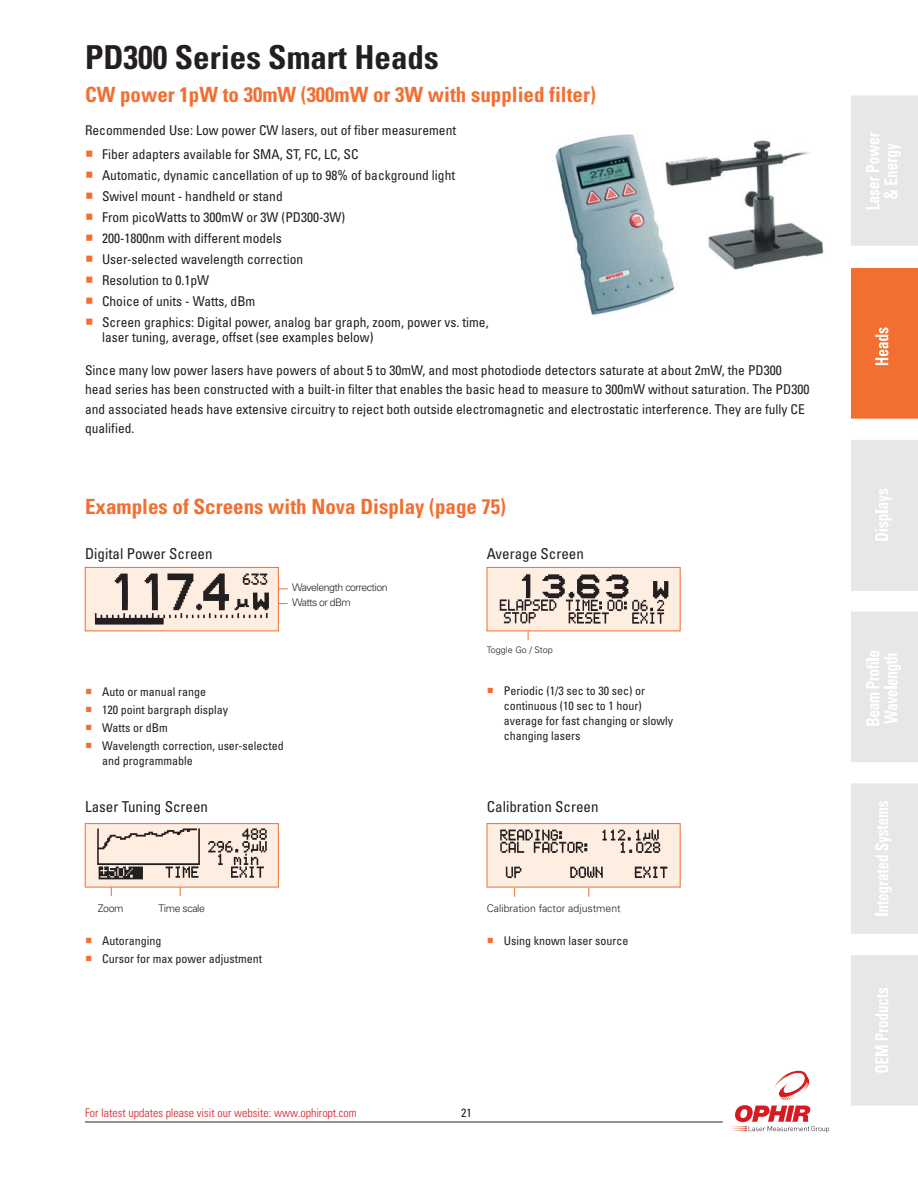
<style>
.page{position:relative;width:918px;height:1188px;background:#fff}
.page>*{position:absolute;margin:0;border:0;box-sizing:border-box;transform-origin:0 0}
.t1{font:700 condensed 33px "Univers";color:#231f20}
.t2{font:700 condensed 21px "Univers";color:#f36f31}
.t3{font:condensed 15px "Univers";color:#231f20}
.t4{font:condensed 13.5px/19.5px "Univers";color:#231f20}
.t5{font:condensed 12px/15px "Univers";color:#231f20}
.t6{font:300 condensed 12px "Univers";color:#d71920}
.t7{font:300 10.5px/15px "Univers";letter-spacing:-.04em;color:#231f20}
.t8{font:300 10.5px "Univers";color:#231f20}
.t9{font:300 9px "Univers";color:#231f20}
.s1{font-family:"Minion Pro";font-stretch:normal;font-size:21px;color:#f36f31}
.s2{font-family:"Minion Pro";font-stretch:normal;font-size:18px;color:#f36f31}
</style>
<div class="page">
<svg style="left:851px;top:95px;width:67px;height:151px;background:#e7e8e9"></svg>
<div style="left:851px;top:268px;width:67px;height:151px;background:#f36f31"></div>
<div style="left:851px;top:440px;width:67px;height:151px;background:#e6e7e8"></div>
<svg style="left:851px;top:612px;width:67px;height:150px;background:#e8e9ea"></svg>
<svg style="left:851px;top:783px;width:67px;height:151px;background:#e7e8e9"></svg>
<div style="left:851px;top:955px;width:67px;height:151px;background:#e6e7e8"></div>
<svg style="left:735px;top:1070px;width:94px;height:63px"></svg>
<hr style="left:85px;top:1122px;width:638px;height:1px;background:#231f20">
<div style="left:487px;top:567px;width:193px;height:64px;background:#feede1"></div>
<div style="left:487px;top:567px;width:193px;height:64px;border:1px solid #f36f31"></div>
<img style="left:499px;top:574px;width:170px;height:50px">
<div style="left:487px;top:824px;width:193px;height:63px;background:#feede1"></div>
<div style="left:487px;top:823px;width:193px;height:64px;border:1px solid #f36f31"></div>
<img style="left:500px;top:829px;width:168px;height:50px">
<div style="left:85px;top:567px;width:193px;height:64px;background:#feede1"></div>
<div style="left:85px;top:567px;width:194px;height:64px;border:1px solid #f36f31"></div>
<img style="left:85px;top:571px;width:193px;height:57px">
<div style="left:85px;top:824px;width:193px;height:63px;background:#feede1"></div>
<div style="left:85px;top:823px;width:194px;height:64px;border:1px solid #f36f31"></div>
<img style="left:85px;top:826px;width:182px;height:57px">
<img style="left:555px;top:134px;width:269px;height:182px">
<h1 class="t1" style="left:85px;top:45px;width:355px">PD300 Series Smart Heads</h1>
<h2 class="t2" style="left:85px;top:87px;width:512px">CW power 1pW to 30mW (300mW or 3W with supplied filter)</h2>
<p class="t4" style="left:85px;top:121px;width:373px">Recommended Use: Low power CW lasers, out of fiber measurement</p>
<p class="t4" style="left:85px;top:145px;width:275px"><span class="s1">■</span> Fiber adapters available for SMA, ST, FC, LC, SC</p>
<p class="t4" style="left:85px;top:166px;width:372px"><span class="s1">■</span> Automatic, dynamic cancellation of up to 98% of background light</p>
<p class="t4" style="left:85px;top:187px;width:199px"><span class="s1">■</span> Swivel mount - handheld or stand</p>
<p class="t4" style="left:85px;top:208px;width:262px"><span class="s1">■</span> From picoWatts to 300mW or 3W (PD300-3W)</p>
<p class="t4" style="left:85px;top:229px;width:198px"><span class="s1">■</span> 200-1800nm with different models</p>
<p class="t4" style="left:85px;top:250px;width:220px"><span class="s1">■</span> User-selected wavelength correction</p>
<p class="t4" style="left:85px;top:271px;width:126px"><span class="s1">■</span> Resolution to 0.1pW</p>
<p class="t4" style="left:85px;top:292px;width:172px"><span class="s1">■</span> Choice of units - Watts, dBm</p>
<p class="t4" style="left:102px;top:316px;width:388px;line-height:15px;text-indent:-17px"><span class="s1">■</span> Screen graphics: Digital power, analog bar graph, zoom, power vs. time, laser tuning, average, offset (see examples below)</p>
<p class="t4" style="left:85px;top:361px;width:726px">Since many low power lasers have powers of about 5 to 30mW, and most photodiode detectors saturate at about 2mW, the PD300 head series has been constructed with a built-in filter that enables the basic head to measure to 300mW without saturation. The PD300 and associated heads have extensive circuitry to reject both outside electromagnetic and electrostatic interference. They are fully CE qualified.</p>
<h2 class="t2" style="left:85px;top:499px;width:423px">Examples of Screens with Nova Display (page 75)</h2>
<p class="t3" style="left:85px;top:548px;width:129px">Digital Power Screen</p>
<p class="t3" style="left:487px;top:548px;width:99px">Average Screen</p>
<p class="t7" style="left:292px;top:581px;width:97px">Wavelength correction<br>Watts or dBm</p>
<p class="t5" style="left:85px;top:685px;width:122px"><span class="s2">■</span> Auto or manual range</p>
<p class="t5" style="left:85px;top:703px;width:144px"><span class="s2">■</span> 120 point bargraph display</p>
<p class="t5" style="left:85px;top:721px;width:84px"><span class="s2">■</span> Watts or dBm</p>
<p class="t5" style="left:102px;top:739px;width:183px;text-indent:-17px"><span class="s2">■</span> Wavelength correction, user-selected and programmable</p>
<p class="t3" style="left:85px;top:801px;width:125px">Laser Tuning Screen</p>
<p class="t7" style="left:98px;top:901px;width:27px">Zoom</p>
<p class="t7" style="left:158px;top:901px;width:48px">Time scale</p>
<p class="t5" style="left:85px;top:934px;width:78px"><span class="s2">■</span> Autoranging</p>
<p class="t5" style="left:85px;top:952px;width:178px"><span class="s2">■</span> Cursor for max power adjustment</p>
<p class="t9" style="left:487px;top:647px;width:67px">Toggle Go / Stop</p>
<p class="t5" style="left:504px;top:685px;width:171px;text-indent:-17px"><span class="s2">■</span> Periodic (1/3 sec to 30 sec) or continuous (10 sec to 1 hour) average for fast changing or slowly changing lasers</p>
<p class="t3" style="left:487px;top:801px;width:113px">Calibration Screen</p>
<p class="t8" style="left:487px;top:904px;width:135px">Calibration factor adjustment</p>
<p class="t5" style="left:487px;top:934px;width:143px"><span class="s2">■</span> Using known laser source</p>
<p class="t6" style="left:85px;top:1108px;width:273px">For latest updates please visit our website: www.ophiropt.com</p>
<p class="t5" style="left:461px;top:1106px;width:12px">21</p>
</div>
